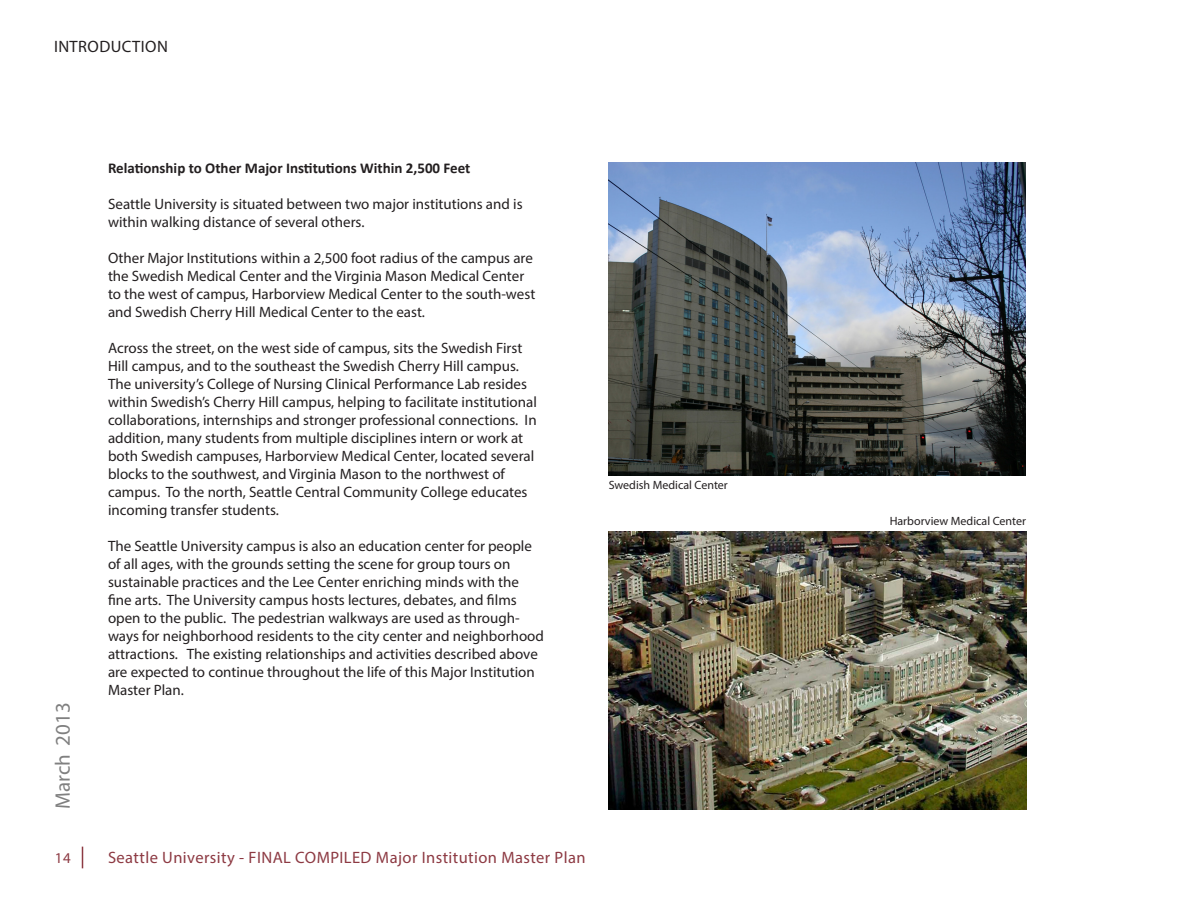
<style>
.page{position:relative;width:1188px;height:918px;background:#fff}
.page>*{position:absolute;margin:0;border:0;box-sizing:border-box;transform-origin:0 0}
.t1{font:21px "Myriad Pro";color:#808080}
.t2{font:16.5px "Myriad Pro";letter-spacing:.025em;color:#8d3a43}
.t3{font:16.5px "Myriad Pro";letter-spacing:.025em;color:#231f20}
.t4{font:15px/18px "Myriad Pro";color:#231f20}
.t5{font:700 15px "Calibri";color:#231f20}
.t6{font:15px "Myriad Pro";color:#8d3a43}
.t7{font:12px "Myriad Pro";color:#231f20}
</style>
<div class="page">
<svg style="left:82px;top:847px;width:1px;height:21px"></svg>
<img style="left:608px;top:531px;width:418px;height:279px">
<img style="left:609px;top:162px;width:417px;height:314px">
<p class="t3" style="left:54px;top:36px;width:115px">INTRODUCTION</p>
<h1 class="t1" style="left:50px;top:809px;width:108px;rotate:-90deg">March 2013</h1>
<p class="t6" style="left:55px;top:849px;width:18px">14</p>
<p class="t5" style="left:108px;top:159px;width:364px">Relationship to Other Major Institutions Within 2,500 Feet</p>
<p class="t4" style="left:108px;top:195px;width:416px">Seattle University is situated between two major institutions and is within walking distance of several others.</p>
<p class="t4" style="left:108px;top:249px;width:429px">Other Major Institutions within a 2,500 foot radius of the campus are the Swedish Medical Center and the Virginia Mason Medical Center to the west of campus, Harborview Medical Center to the south-west and Swedish Cherry Hill Medical Center to the east.</p>
<p class="t4" style="left:108px;top:339px;width:430px">Across the street, on the west side of campus, sits the Swedish First Hill campus, and to the southeast the Swedish Cherry Hill campus.<br>The university’s College of Nursing Clinical Performance Lab resides within Swedish’s Cherry Hill campus, helping to facilitate institutional collaborations, internships and stronger professional connections. In addition, many students from multiple disciplines intern or work at both Swedish campuses, Harborview Medical Center, located several blocks to the southwest, and Virginia Mason to the northwest of campus. To the north, Seattle Central Community College educates incoming transfer students.</p>
<p class="t4" style="left:108px;top:537px;width:437px">The Seattle University campus is also an education center for people of all ages, with the grounds setting the scene for group tours on sustainable practices and the Lee Center enriching minds with the fine arts. The University campus hosts lectures, debates, and films open to the public. The pedestrian walkways are used as through&shy;ways for neighborhood residents to the city center and neighborhood attractions. The existing relationships and activities described above are expected to continue throughout the life of this Major Institution Master Plan.</p>
<p class="t7" style="left:609px;top:478px;width:121px">Swedish Medical Center</p>
<p class="t2" style="left:108px;top:848px;width:479px">Seattle University - FINAL COMPILED Major Institution Master Plan</p>
<p class="t7" style="left:890px;top:514px;width:138px">Harborview Medical Center</p>
</div>
